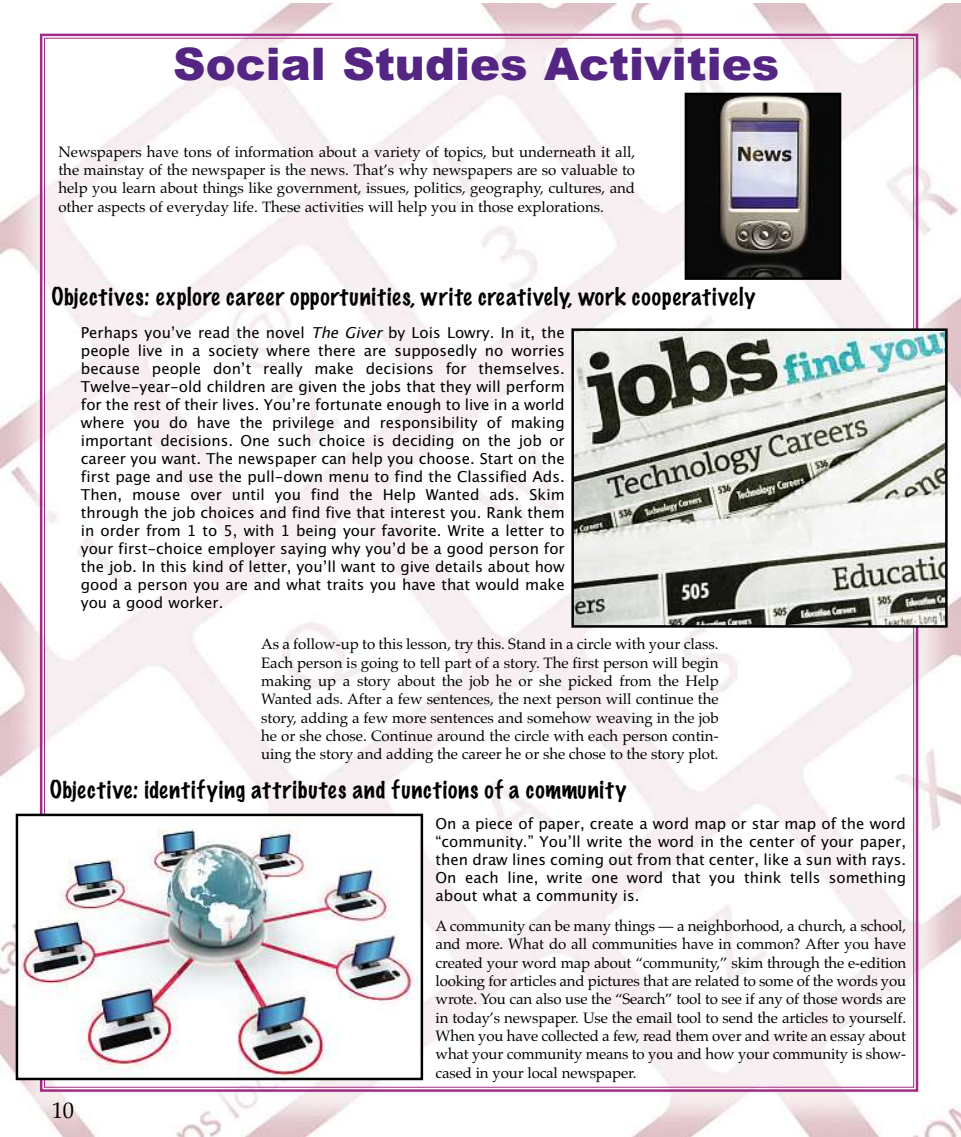
<style>
.page{position:relative;width:961px;height:1137px;background:#fff}
.page>*{position:absolute;margin:0;border:0;box-sizing:border-box;transform-origin:0 0}
.t1{font:45px "Arial Black OV VMIPRB";color:#542583}
.t2{font:100 22.5px "Marker Felt";letter-spacing:.045em;color:#000}
.t3{font:22.5px "Palatino Roman OV TMIPRB";color:#000}
.t4{font:15px/18.2px "Palatino Roman OV TMIPRB";color:#000;text-align:justify}
.t5{font:15px/18px "Lucida Grande";color:#000;text-align:justify}
.s1{font-style:italic}
</style>
<div class="page">
<img style="left:0;top:4px;width:960px;height:1132px">
<img style="left:574px;top:331px;width:370px;height:293px">
<div style="left:571px;top:328px;width:376px;height:299px;border:2px solid #000"></div>
<img style="left:687px;top:96px;width:150px;height:181px">
<div style="left:684px;top:93px;width:156px;height:187px;border:2px solid #000"></div>
<img style="left:19px;top:819px;width:400px;height:258px">
<div style="left:16px;top:813px;width:407px;height:267px;border:2px solid #000"></div>
<h1 class="t1" style="left:173px;top:38px;width:607px">Social Studies Activities</h1>
<p class="t4" style="left:58px;top:142px;width:578px">Newspapers have tons of information about a variety of topics, but underneath it all, the mainstay of the newspaper is the news. That’s why newspapers are so valuable to help you learn about things like government, issues, politics, geography, cultures, and other aspects of everyday life. These activities will help you in those explorations.</p>
<h2 class="t2" style="left:52px;top:284px;width:704px">Objectives: explore career opportunities, write creatively, work cooperatively</h2>
<p class="t5" style="left:81px;top:323px;width:485px">Perhaps you’ve read the novel <span class="s1">The Giver</span> by Lois Lowry. In it, the people live in a society where there are supposedly no worries because people don’t really make decisions for themselves.<br>Twelve-year-old children are given the jobs that they will perform for the rest of their lives. You’re fortunate enough to live in a world where you do have the privilege and responsibility of making important decisions. One such choice is deciding on the job or career you want. The newspaper can help you choose. Start on the first page and use the pull-down menu to find the Classified Ads.<br>Then, mouse over until you find the Help Wanted ads. Skim through the job choices and find five that interest you. Rank them in order from 1 to 5, with 1 being your favorite. Write a letter to your first-choice employer saying why you’d be a good person for the job. In this kind of letter, you’ll want to give details about how good a person you are and what traits you have that would make you a good worker.</p>
<p class="t4" style="left:261px;top:635px;width:459px">As a follow-up to this lesson, try this. Stand in a circle with your class.<br>Each person is going to tell part of a story. The first person will begin making up a story about the job he or she picked from the Help Wanted ads. After a few sentences, the next person will continue the story, adding a few more sentences and somehow weaving in the job he or she chose. Continue around the circle with each person contin&shy;uing the story and adding the career he or she chose to the story plot.</p>
<h2 class="t2" style="left:50px;top:776px;width:578px">Objective: identifying attributes and functions of a community</h2>
<p class="t5" style="left:435px;top:814px;width:471px">On a piece of paper, create a word map or star map of the word “community.” You’ll write the word in the center of your paper, then draw lines coming out from that center, like a sun with rays.<br>On each line, write one word that you think tells something about what a community is.</p>
<h2 class="t3" style="left:52px;top:1097px;width:24px">10</h2>
<p class="t4" style="left:435px;top:916px;width:472px">A community can be many things — a neighborhood, a church, a school, and more. What do all communities have in common? After you have created your word map about “community,” skim through the e-edition looking for articles and pictures that are related to some of the words you wrote. You can also use the “Search” tool to see if any of those words are in today’s newspaper. Use the email tool to send the articles to yourself.<br>When you have collected a few, read them over and write an essay about what your community means to you and how your community is show&shy;cased in your local newspaper.</p>
</div>
